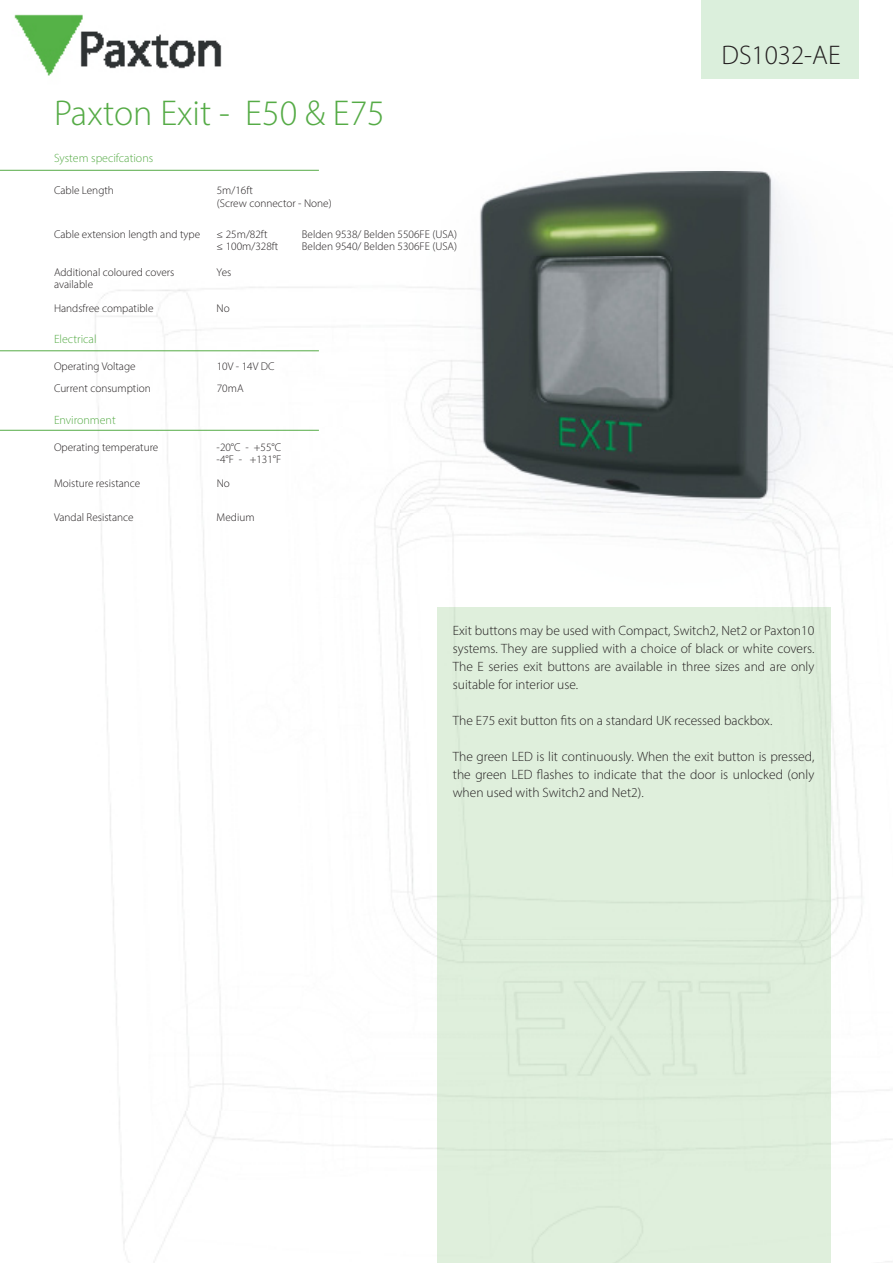
<style>
.page{position:relative;width:893px;height:1263px;background:#fff}
.page>*{position:absolute;margin:0;border:0;box-sizing:border-box;transform-origin:0 0}
.Specs_table_headers{font:300 36px "Myriad Pro";color:#55ab46}
.AN_Title{font:300 27px "Myriad Pro";color:#231f20}
.t1{font:300 13.5px/18px "Myriad Pro";color:#231f20;text-align:justify}
.DS_Sub-title{font:300 12px "Myriad Pro";color:#55ab46}
.DS_Specs_text{font:300 11.25px/12px "Myriad Pro";color:#231f20}
.Specs_body_text{font:300 11.25px "Myriad Pro";color:#231f20}
</style>
<div class="page">
<img style="left:0;top:0;width:893px;height:1262px">
<div style="left:702px;top:0;width:157px;height:79px;background:#dbefdc"></div>
<div style="left:437px;top:607px;width:394px;height:656px;background:#dfefdc"></div>
<hr style="left:0;top:170px;width:319px;height:1px;background:#55ab46">
<hr style="left:0;top:351px;width:319px;height:1px;background:#55ab46">
<hr style="left:0;top:430px;width:319px;height:1px;background:#55ab46">
<p class="Specs_table_headers" style="left:54px;top:91px;width:332px">Paxton Exit - E50 &amp; E75</p>
<p class="DS_Sub-title" style="left:54px;top:151px;width:101px">System specifcations</p>
<p class="DS_Specs_text" style="left:54px;top:184px;width:61px">Cable Length</p>
<p class="DS_Specs_text" style="left:217px;top:184px;width:38px">5m/16ft</p>
<p class="DS_Specs_text" style="left:217px;top:197px;width:116px">(Screw connector - None)</p>
<p class="DS_Specs_text" style="left:54px;top:228px;width:148px">Cable extension length and type</p>
<p class="DS_Specs_text" style="left:217px;top:228px;width:63px">≤ 25m/82ft<br>≤ 100m/328ft</p>
<p class="DS_Specs_text" style="left:302px;top:228px;width:157px">Belden 9538/ Belden 5506FE (USA)</p>
<p class="DS_Specs_text" style="left:302px;top:240px;width:157px">Belden 9540/ Belden 5306FE (USA)</p>
<p class="DS_Specs_text" style="left:54px;top:266px;width:122px">Additional coloured covers</p>
<p class="DS_Specs_text" style="left:217px;top:266px;width:16px">Yes</p>
<p class="DS_Specs_text" style="left:54px;top:278px;width:41px">available</p>
<p class="DS_Specs_text" style="left:54px;top:303px;width:101px">Handsfree compatible</p>
<p class="DS_Specs_text" style="left:217px;top:303px;width:15px">No</p>
<p class="DS_Sub-title" style="left:54px;top:331px;width:44px">Electrical</p>
<p class="DS_Specs_text" style="left:54px;top:360px;width:83px">Operating Voltage</p>
<p class="DS_Specs_text" style="left:54px;top:382px;width:98px">Current consumption</p>
<p class="DS_Sub-title" style="left:54px;top:413px;width:63px">Environment</p>
<p class="DS_Specs_text" style="left:54px;top:441px;width:106px">Operating temperature</p>
<p class="DS_Specs_text" style="left:54px;top:478px;width:88px">Moisture resistance</p>
<p class="DS_Specs_text" style="left:54px;top:511px;width:81px">Vandal Resistance</p>
<p class="DS_Specs_text" style="left:217px;top:360px;width:59px">10V - 14V DC</p>
<p class="DS_Specs_text" style="left:217px;top:382px;width:28px">70mA</p>
<p class="Specs_body_text" style="left:217px;top:440px;width:66px">-20°C - +55°C</p>
<p class="Specs_body_text" style="left:217px;top:452px;width:66px">-4°F - +131°F</p>
<p class="DS_Specs_text" style="left:217px;top:478px;width:15px">No</p>
<p class="DS_Specs_text" style="left:217px;top:511px;width:39px">Medium</p>
<p class="AN_Title" style="left:722px;top:39px;width:121px">DS1032-AE</p>
<p class="t1" style="left:453px;top:622px;width:363px">Exit buttons may be used with Compact, Switch2, Net2 or Paxton10 systems. They are supplied with a choice of black or white covers.<br>The E series exit buttons are available in three sizes and are only suitable for interior use.</p>
<p class="t1" style="left:453px;top:712px;width:321px">The E75 exit button fits on a standard UK recessed backbox.</p>
<p class="t1" style="left:453px;top:748px;width:363px">The green LED is lit continuously. When the exit button is pressed, the green LED flashes to indicate that the door is unlocked (only when used with Switch2 and Net2).</p>
</div>
